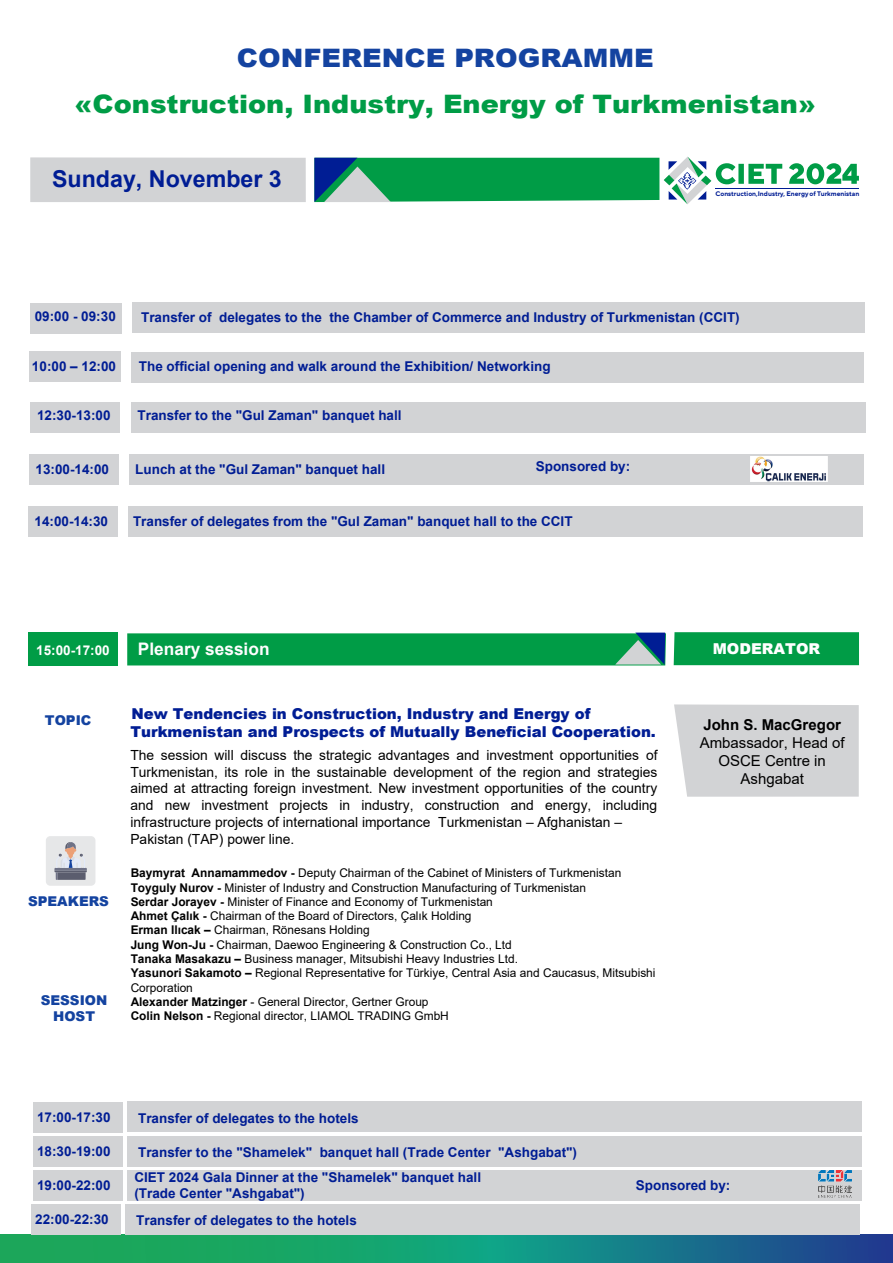
<style>
.page{position:relative;width:893px;height:1263px;background:#fff}
.page>*{position:absolute;margin:0;border:0;box-sizing:border-box;transform-origin:0 0}
.t1{font:900 25.5px "Arial";color:#009c46;scale:1.07 1}
.t2{font:900 25.5px "Arial";color:#1443a0;scale:1.07 1}
.t3{font:700 23.25px "Arial";color:#001d94}
.t4{font:700 17.25px "Arial";color:#fefefe}
.t5{font:900 15px/18px "Arial";color:#001d94}
.t6{font:15px/18px "Arial";color:#000;text-align:center}
.t7{font:700 15px "Arial";color:#000}
.t8{font:900 15px "Arial";color:#fff}
.t9{font:13.95px/16.8px "Arial";color:#000}
.t10{font:700 13.5px "Arial";color:#001d94}
.t11{font:700 13.5px/16.2px "Arial";color:#001d94}
.t12{font:900 13.5px/16.2px "Arial";color:#1443a0;text-align:center}
.t13{font:700 13.5px "Arial";color:#fff}
.t14{font:12px/14.2px "Arial";color:#000}
.t15{font:700 6.6px "TT Norms Pro";color:#001d94}
.s1{font-style:inherit}
.s2{font-weight:700}
</style>
<div class="page">
<div style="left:131px;top:352px;width:732px;height:30px;background:#d2d3d5"></div>
<div style="left:28px;top:633px;width:90px;height:33px;background:#009c46"></div>
<div style="left:29px;top:352px;width:92px;height:30px;background:#d2d3d5"></div>
<div style="left:674px;top:704px;width:185px;height:93px;background:#d2d3d5"></div>
<div style="left:132px;top:302px;width:732px;height:31px;background:#d2d3d5"></div>
<div style="left:31px;top:303px;width:91px;height:30px;background:#d2d3d5"></div>
<div style="left:30px;top:157px;width:276px;height:45px;background:#d2d3d5"></div>
<div style="left:674px;top:632px;width:185px;height:33px;background:#009c46"></div>
<div style="left:46px;top:836px;width:49px;height:50px;background:#e6e7e8;border-radius:4px"></div>
<svg style="left:54px;top:842px;width:33px;height:38px"></svg>
<svg style="left:0;top:1234px;width:892px;height:28px;background:#1d8e79"></svg>
<svg style="left:314px;top:157px;width:545px;height:47px"></svg>
<svg style="left:127px;top:633px;width:539px;height:32px;background:#099b4e"></svg>
<div style="left:131px;top:402px;width:734px;height:30px;background:#d2d3d5"></div>
<div style="left:30px;top:402px;width:90px;height:31px;background:#d2d3d5"></div>
<div style="left:129px;top:454px;width:734px;height:31px;background:#d2d3d5"></div>
<div style="left:29px;top:455px;width:90px;height:30px;background:#d2d3d5"></div>
<div style="left:128px;top:506px;width:734px;height:31px;background:#d2d3d5"></div>
<div style="left:28px;top:507px;width:90px;height:30px;background:#d2d3d5"></div>
<div style="left:127px;top:1101px;width:735px;height:31px;background:#d2d3d5"></div>
<div style="left:33px;top:1102px;width:90px;height:30px;background:#d2d3d5"></div>
<div style="left:127px;top:1136px;width:735px;height:30px;background:#d2d3d5"></div>
<div style="left:33px;top:1136px;width:90px;height:31px;background:#d2d3d5"></div>
<div style="left:127px;top:1170px;width:735px;height:31px;background:#d2d3d5"></div>
<div style="left:33px;top:1170px;width:90px;height:31px;background:#d2d3d5"></div>
<div style="left:126px;top:1204px;width:734px;height:30px;background:#d2d3d5"></div>
<div style="left:31px;top:1204px;width:90px;height:31px;background:#d2d3d5"></div>
<img style="left:751px;top:456px;width:76px;height:26px">
<img style="left:818px;top:1171px;width:33px;height:26px">
<h1 class="t2" style="left:237px;top:40px;width:391px">CONFERENCE PROGRAMME</h1>
<h1 class="t1" style="left:74px;top:85px;width:695px">«Construction, Industry, Energy of Turkmenistan»</h1>
<h2 class="t3" style="left:52px;top:163px;width:231px">Sunday, November 3</h2>
<p class="t15" style="left:715px;top:191px;width:145px">Construction,Industry, Energy of Turkmenistan</p>
<p class="t10" style="left:35px;top:307px;width:83px">09:<span class="s1">0</span>0 - <span class="s1">09</span>:<span class="s1">3</span>0</p>
<p class="t10" style="left:32px;top:357px;width:86px">10:<span class="s1">00</span> – 1<span class="s1">2</span>:00</p>
<p class="t10" style="left:141px;top:307px;width:600px">Transfer of delegates to the the Chamber of Commerce and Industry of Turkmenistan (CCIT)</p>
<p class="t10" style="left:139px;top:356px;width:413px">The official opening and walk around the <span class="s1">Exhibition</span>/ Networking</p>
<p class="t10" style="left:37px;top:406px;width:75px">1<span class="s1">2</span>:<span class="s1">3</span>0-13:<span class="s1">0</span>0</p>
<p class="t10" style="left:138px;top:406px;width:266px">Transfer to the "Gul Zaman" banquet hall</p>
<p class="t11" style="left:536px;top:459px;width:96px">Sponsored by:</p>
<p class="t10" style="left:36px;top:460px;width:75px">13:<span class="s1">0</span>0-14:<span class="s1">0</span>0</p>
<p class="t10" style="left:135px;top:460px;width:251px">Lunch at the "Gul Zaman" banquet hall</p>
<p class="t10" style="left:35px;top:511px;width:75px">14:<span class="s1">0</span>0-1<span class="s1">4</span>:<span class="s1">3</span>0</p>
<p class="t10" style="left:133px;top:511px;width:441px">Transfer of delegates from the "Gul Zaman" banquet hall to the CCIT</p>
<p class="t13" style="left:36px;top:641px;width:75px">15:00-17:00</p>
<p class="t12" style="left:45px;top:711px;width:48px">TOPIC</p>
<p class="t12" style="left:28px;top:893px;width:82px">SPEAKERS</p>
<p class="t12" style="left:41px;top:992px;width:68px">SESSION<br>HOST</p>
<h3 class="t4" style="left:138px;top:636px;width:133px">Plenary session</h3>
<p class="t5" style="left:130px;top:704px;width:527px">New Tendencies in Construction, Industry and Energy of<br>Turkmenistan and Prospects of Mutually Beneficial Cooperation.</p>
<p class="t9" style="left:130px;top:746px;width:529px">The session will discuss the strategic advantages and investment opportunities of Turkmenistan, its role in the sustainable development of the region and strategies aimed at attracting foreign investment. New investment opportunities of the country and new investment projects in industry, construction and energy, including infrastructure projects of international importance <span class="s1">Turkmenistan – Afghanistan – Pakistan (TAP) power line.</span></p>
<p class="t14" style="left:131px;top:866px;width:526px"><span class="s2">Baymyrat Annamammedov -</span> Deputy Chairman of the Cabinet of Ministers of Turkmenistan <span class="s2">Toyguly Nurov -</span> Minister of Industry and Construction Manufacturing of Turkmenistan<br><span class="s2">Serdar Jorayev -</span> Minister of Finance and Economy of Turkmenistan<br><span class="s2">Ahmet Çalık -</span> Chairman of the Board of Directors, Çalık Holding<br><span class="s2">Erman Ilıcak –</span> Chairman, Rönesans Holding<br><span class="s2">Jung Won-Ju -</span> Chairman, Daewoo Engineering &amp; Construction Co., Ltd<br><span class="s2">Tanaka Masakazu –</span> Business manager, Mitsubishi Heavy Industries Ltd.<br><span class="s2">Yasunori Sakamoto –</span> Regional Representative for Türkiye, Central Asia and Caucasus, Mitsubishi Corporation<br><span class="s2">Alexander Matzinger</span> - General Director, Gertner Group<br><span class="s2">Colin Nelson -</span> Regional director, LIAMOL TRADING GmbH</p>
<p class="t8" style="left:713px;top:638px;width:109px">MODERATOR</p>
<p class="t7" style="left:703px;top:714px;width:139px">John S. MacGregor</p>
<p class="t6" style="left:700px;top:734px;width:147px">Ambassador, Head of<br>OSCE Centre in<br>Ashgabat</p>
<p class="t10" style="left:37px;top:1107px;width:75px">17:00-17:30</p>
<p class="t10" style="left:138px;top:1108px;width:222px">Transfer of delegates to the hotels</p>
<p class="t10" style="left:37px;top:1142px;width:75px">18:30-19:00</p>
<p class="t11" style="left:138px;top:1144px;width:440px"><span class="s1">Transfer to the</span> "Shamelek" banquet hall (Trade Center "Ashgabat")</p>
<p class="t10" style="left:37px;top:1176px;width:75px">19:00-22:00</p>
<p class="t11" style="left:134px;top:1169px;width:348px">CIET 2024 <span class="s1">G</span>ala <span class="s1">D</span>inner at the "Shamelek" banquet hall (Trade Center "Ashgabat")</p>
<p class="t11" style="left:35px;top:1211px;width:75px">22:00<span class="s1">-22:</span>3<span class="s1">0</span></p>
<p class="t10" style="left:136px;top:1211px;width:222px">Transfer of delegates to the hotels</p>
<p class="t11" style="left:636px;top:1177px;width:96px">Sponsored by:</p>
</div>
